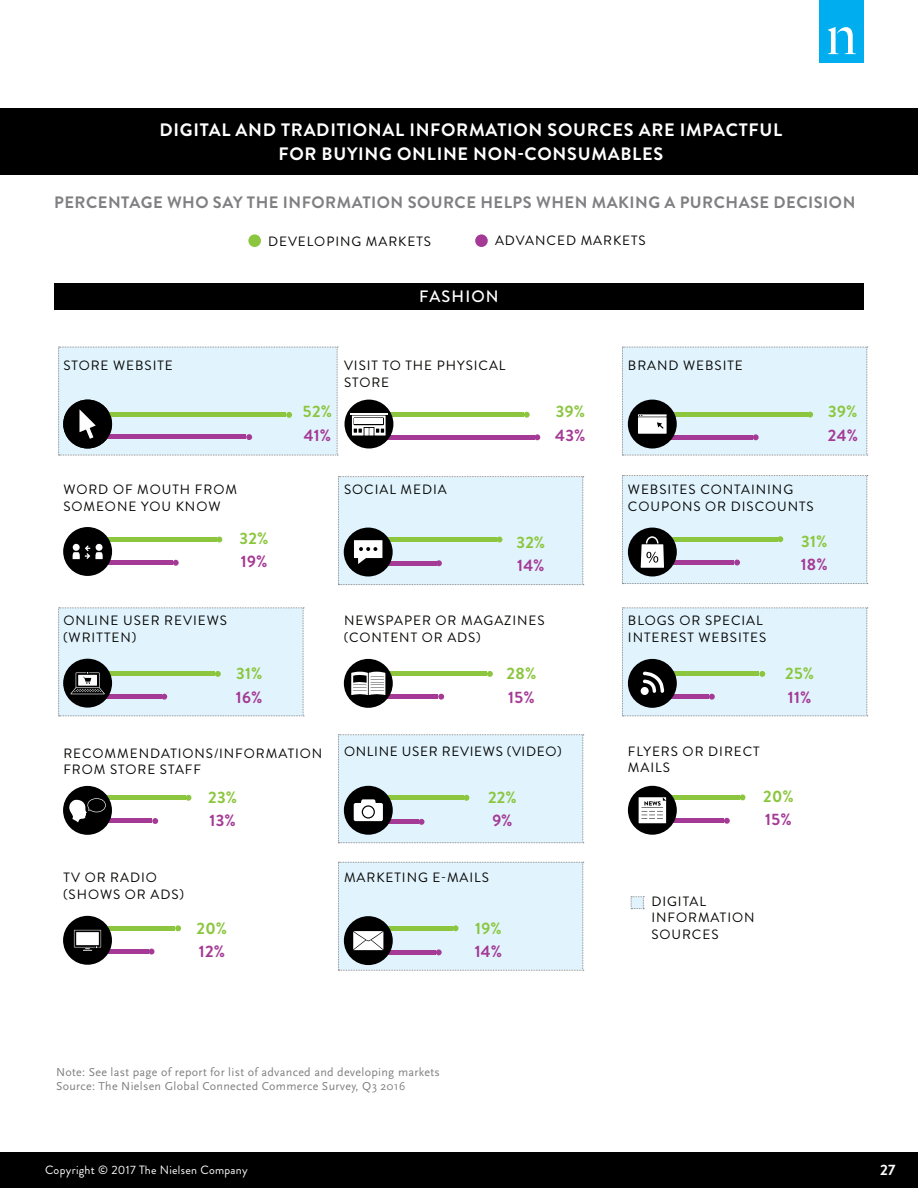
<style>
.page{position:relative;width:918px;height:1188px;background:#fff}
.page>*{position:absolute;margin:0;border:0;box-sizing:border-box;transform-origin:0 0}
.Infographic_title{font:700 18px "Brandon Grotesque";letter-spacing:.04em;color:#fff}
.Infographic_title-2{font:700 16.5px "Brandon Grotesque";letter-spacing:.03em;color:#808083}
.t1{font:700 16.5px "Brandon Grotesque";letter-spacing:.025em;color:#8bc63e}
.t2{font:700 16.5px "Brandon Grotesque";letter-spacing:.025em;color:#a43a95}
.Infographic_title-3{font:500 16.5px "Brandon Grotesque";letter-spacing:.07em;color:#fff}
.t3{font:700 15px "Brandon Grotesque";color:#fff}
.Infographic_title-4{font:13.5px/16.5px "Brandon Grotesque";letter-spacing:.07em;color:#050504}
.Infographic_title-5{font:13.5px "Brandon Grotesque";letter-spacing:.05em;color:#050504}
.Body_copy{font:12px "Scala Sans OT";letter-spacing:.025em;color:#808083}
.t4{font:12px "Brandon Grotesque";letter-spacing:.025em;color:#fff}
</style>
<div class="page">
<div style="left:0;top:1152px;width:918px;height:36px;background:#000"></div>
<div style="left:820px;top:0;width:44px;height:63px;background:#00aeef"></div>
<svg style="left:828px;top:27px;width:28px;height:27px"></svg>
<div style="left:54px;top:283px;width:810px;height:27px;background:#000"></div>
<div style="left:0;top:108px;width:918px;height:67px;background:#000"></div>
<div style="left:248px;top:234px;width:13px;height:13px;background:#8bc63e;border-radius:50%"></div>
<div style="left:475px;top:234px;width:13px;height:13px;background:#a43a95;border-radius:50%"></div>
<svg style="left:524px;top:412px;width:6px;height:6px"></svg>
<svg style="left:487px;top:671px;width:6px;height:6px"></svg>
<svg style="left:534px;top:434px;width:6px;height:6px"></svg>
<svg style="left:438px;top:694px;width:6px;height:6px"></svg>
<svg style="left:740px;top:794px;width:5px;height:6px"></svg>
<svg style="left:724px;top:818px;width:6px;height:6px"></svg>
<svg style="left:217px;top:537px;width:5px;height:5px"></svg>
<svg style="left:186px;top:795px;width:5px;height:6px"></svg>
<svg style="left:175px;top:925px;width:6px;height:6px"></svg>
<svg style="left:173px;top:560px;width:6px;height:6px"></svg>
<svg style="left:152px;top:818px;width:6px;height:6px"></svg>
<svg style="left:149px;top:949px;width:6px;height:6px"></svg>
<hr style="left:389px;top:672px;width:98px;height:4px;background:#8bc63e">
<hr style="left:387px;top:435px;width:147px;height:4px;background:#a43a95">
<hr style="left:108px;top:561px;width:65px;height:4px;background:#a43a95">
<div style="left:387px;top:694px;width:51px;height:5px;background:#a43a95"></div>
<hr style="left:108px;top:819px;width:44px;height:4px;background:#a43a95">
<div style="left:672px;top:818px;width:52px;height:5px;background:#a43a95"></div>
<hr style="left:107px;top:950px;width:42px;height:4px;background:#a43a95">
<hr style="left:390px;top:413px;width:134px;height:4px;background:#8bc63e">
<div style="left:107px;top:537px;width:110px;height:5px;background:#8bc63e"></div>
<hr style="left:106px;top:796px;width:79px;height:4px;background:#8bc63e">
<div style="left:671px;top:795px;width:69px;height:5px;background:#8bc63e"></div>
<hr style="left:106px;top:926px;width:69px;height:4px;background:#8bc63e">
<svg style="left:622px;top:347px;width:246px;height:109px;background:#d1e1e7"></svg>
<div style="left:63px;top:527px;width:49px;height:49px;background:#000;border-radius:50%"></div>
<svg style="left:73px;top:545px;width:30px;height:14px"></svg>
<svg style="left:338px;top:476px;width:246px;height:109px;background:#d1e2e8"></svg>
<svg style="left:58px;top:608px;width:246px;height:109px;background:#d0e0e7"></svg>
<svg style="left:622px;top:608px;width:246px;height:109px;background:#cfe0e7"></svg>
<div style="left:628px;top:786px;width:49px;height:49px;background:#000;border-radius:50%"></div>
<svg style="left:639px;top:797px;width:27px;height:26px"></svg>
<svg style="left:338px;top:862px;width:246px;height:109px;background:#d3e3ea"></svg>
<svg style="left:338px;top:734px;width:246px;height:109px;background:#d3e4ea"></svg>
<div style="left:63px;top:786px;width:49px;height:49px;background:#000;border-radius:50%"></div>
<svg style="left:69px;top:798px;width:37px;height:24px"></svg>
<div style="left:63px;top:916px;width:49px;height:49px;background:#000;border-radius:50%"></div>
<svg style="left:74px;top:930px;width:27px;height:21px"></svg>
<div style="left:76px;top:932px;width:23px;height:13px;background:#fff"></div>
<div style="left:345px;top:400px;width:48px;height:49px;background:#000;border-radius:50%"></div>
<hr style="left:350px;top:413px;width:38px;height:2px;background:#fff">
<svg style="left:352px;top:416px;width:34px;height:20px"></svg>
<svg style="left:58px;top:347px;width:280px;height:109px;background:#cfdee4"></svg>
<div style="left:344px;top:659px;width:49px;height:49px;background:#000;border-radius:50%"></div>
<svg style="left:351px;top:672px;width:34px;height:23px"></svg>
<svg style="left:622px;top:475px;width:246px;height:109px;background:#d1e1e8"></svg>
<svg style="left:631px;top:896px;width:13px;height:13px"></svg>
<p class="Infographic_title" style="left:159px;top:117px;width:624px">DIGITAL AND TRADITIONAL INFORMATION SOURCES ARE IMPACTFUL</p>
<p class="Infographic_title" style="left:279px;top:141px;width:386px">FOR BUYING ONLINE NON-CONSUMABLES</p>
<p class="Infographic_title-2" style="left:54px;top:190px;width:803px">PERCENTAGE WHO SAY THE INFORMATION SOURCE HELPS WHEN MAKING A PURCHASE DECISION</p>
<p class="Infographic_title-4" style="left:268px;top:233px;width:165px">DEVELOPING MARKETS</p>
<p class="Infographic_title-4" style="left:495px;top:232px;width:152px">ADVANCED MARKETS</p>
<p class="Infographic_title-3" style="left:419px;top:285px;width:81px">FASHION</p>
<p class="Infographic_title-4" style="left:63px;top:357px;width:111px">STORE WEBSITE</p>
<p class="Infographic_title-4" style="left:344px;top:357px;width:163px">VISIT TO THE PHYSICAL<br>STORE</p>
<p class="Infographic_title-4" style="left:628px;top:357px;width:116px">BRAND WEBSITE</p>
<p class="t1" style="left:303px;top:400px;width:31px">52%</p>
<p class="t1" style="left:556px;top:400px;width:31px">39%</p>
<p class="t1" style="left:828px;top:400px;width:31px">39%</p>
<p class="t2" style="left:304px;top:424px;width:29px">41%</p>
<p class="t2" style="left:555px;top:424px;width:32px">43%</p>
<p class="t2" style="left:828px;top:424px;width:32px">24%</p>
<p class="Infographic_title-4" style="left:63px;top:482px;width:175px">WORD OF MOUTH FROM<br>SOMEONE YOU KNOW</p>
<p class="Infographic_title-4" style="left:344px;top:482px;width:104px">SOCIAL MEDIA</p>
<p class="Infographic_title-4" style="left:628px;top:482px;width:187px">WEBSITES CONTAINING<br>COUPONS OR DISCOUNTS</p>
<p class="t1" style="left:240px;top:527px;width:30px">32%</p>
<p class="t1" style="left:516px;top:531px;width:30px">32%</p>
<p class="t1" style="left:801px;top:530px;width:28px">31%</p>
<p class="t2" style="left:241px;top:550px;width:28px">19%</p>
<p class="t2" style="left:517px;top:554px;width:29px">14%</p>
<p class="t2" style="left:801px;top:553px;width:28px">18%</p>
<p class="Infographic_title-4" style="left:63px;top:612px;width:165px">ONLINE USER REVIEWS (WRITTEN)</p>
<p class="Infographic_title-4" style="left:344px;top:612px;width:202px">NEWSPAPER OR MAGAZINES (CONTENT OR ADS)</p>
<p class="Infographic_title-4" style="left:628px;top:612px;width:140px">BLOGS OR SPECIAL<br>INTEREST WEBSITES</p>
<p class="t1" style="left:236px;top:662px;width:28px">31%</p>
<p class="t1" style="left:507px;top:662px;width:31px">28%</p>
<p class="t1" style="left:785px;top:662px;width:31px">25%</p>
<p class="t2" style="left:236px;top:686px;width:28px">16%</p>
<p class="t2" style="left:508px;top:686px;width:28px">15%</p>
<p class="t2" style="left:788px;top:686px;width:25px">11%</p>
<p class="Infographic_title-4" style="left:63px;top:745px;width:261px">RECOMMENDATIONS/INFORMATION<br>FROM STORE STAFF</p>
<p class="Infographic_title-5" style="left:344px;top:742px;width:219px">ONLINE USER REVIEWS (VIDEO)</p>
<p class="Infographic_title-4" style="left:628px;top:743px;width:133px">FLYERS OR DIRECT<br>MAILS</p>
<p class="t1" style="left:208px;top:786px;width:30px">23%</p>
<p class="t1" style="left:488px;top:786px;width:30px">22%</p>
<p class="t1" style="left:763px;top:785px;width:32px">20%</p>
<p class="t2" style="left:210px;top:809px;width:28px">13%</p>
<p class="t2" style="left:492px;top:809px;width:22px">9%</p>
<p class="t2" style="left:765px;top:808px;width:28px">15%</p>
<p class="Infographic_title-4" style="left:63px;top:869px;width:122px">TV OR RADIO (SHOWS OR ADS)</p>
<p class="t1" style="left:197px;top:917px;width:32px">20%</p>
<p class="Infographic_title-4" style="left:344px;top:869px;width:147px">MARKETING E-MAILS</p>
<p class="t1" style="left:475px;top:917px;width:28px">19%</p>
<p class="Infographic_title-4" style="left:651px;top:893px;width:105px">DIGITAL<br>INFORMATION<br>SOURCES</p>
<p class="t2" style="left:199px;top:940px;width:28px">12%</p>
<p class="t2" style="left:475px;top:940px;width:29px">14%</p>
<p class="Body_copy" style="left:56px;top:1066px;width:385px">Note: See last page of report for list of advanced and developing markets</p>
<p class="Body_copy" style="left:56px;top:1080px;width:351px">Source: The Nielsen Global Connected Commerce Survey, Q3 2016</p>
<p class="t4" style="left:45px;top:1162px;width:204px">Copyright © 2017 The Nielsen Company</p>
<p class="t3" style="left:880px;top:1160px;width:17px">27</p>
</div>
